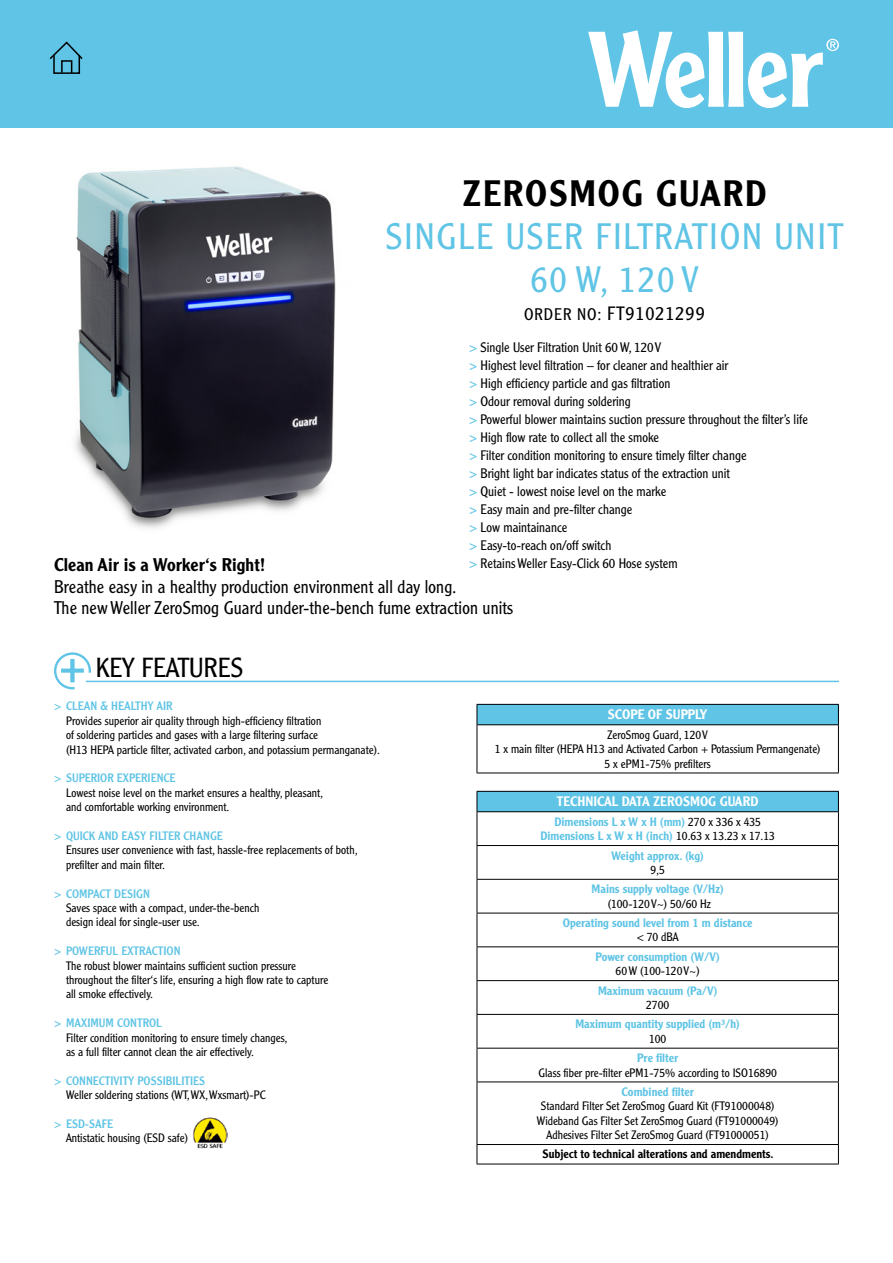
<style>
.page{position:relative;width:893px;height:1263px;background:#fff}
.page>*{position:absolute;margin:0;border:0;box-sizing:border-box;transform-origin:0 0}
.t1{font:300 36px/43.2px "Clearface Gothic LT Std";letter-spacing:.05em;color:#5fc4e5;text-align:center}
.t2{font:500 36px "Clearface Gothic LT Std";letter-spacing:.05em;color:#000}
.t3{font:300 27px "Clearface Gothic LT Std";color:#000}
.t4{font:300 18.9px "Clearface Gothic LT Std";letter-spacing:.05em;color:#000}
.t5{font:300 18px/21.6px "Clearface Gothic LT Std";letter-spacing:.005em;color:#000}
.t6{font:500 18px "Clearface Gothic LT Std";letter-spacing:.005em;color:#000}
.t7{font:300 13.5px/18px "Clearface Gothic LT Std";color:#000}
.t8{font:500 13.5px "Clearface Gothic LT Std";color:#fff}
.t9{font:300 12px/14.4px "Clearface Gothic LT Std";color:#000}
.t10{font:500 12px/14.4px "Clearface Gothic LT Std";color:#5fc4e5;text-align:center}
.t11{font:12px "Clearface Gothic LT Std";color:#5fc4e5}
.t12{font:500 12px "Clearface Gothic LT Std";color:#000}
.s1{font-size:16.5px}
.s2{font-weight:400;color:#5fc4e5}
.s3{font-weight:300;color:#000}
</style>
<div class="page">
<img style="left:75px;top:166px;width:261px;height:363px">
<div style="left:0;top:0;width:893px;height:128px;background:#5fc4e5"></div>
<svg style="left:588px;top:30px;width:251px;height:78px"></svg>
<svg style="left:49px;top:41px;width:34px;height:33px"></svg>
<div style="left:477px;top:791px;width:361px;height:21px;background:#5fc4e5"></div>
<hr style="left:477px;top:791px;width:362px;height:1px;background:#000">
<svg style="left:477px;top:792px;width:1px;height:19px"></svg>
<svg style="left:838px;top:792px;width:1px;height:19px"></svg>
<hr style="left:477px;top:811px;width:362px;height:1px;background:#000">
<hr style="left:477px;top:812px;width:1px;height:33px;background:#000">
<hr style="left:838px;top:812px;width:1px;height:33px;background:#000">
<hr style="left:477px;top:845px;width:362px;height:1px;background:#000">
<hr style="left:477px;top:846px;width:1px;height:33px;background:#000">
<hr style="left:838px;top:846px;width:1px;height:33px;background:#000">
<hr style="left:477px;top:879px;width:362px;height:1px;background:#000">
<hr style="left:477px;top:880px;width:1px;height:33px;background:#000">
<hr style="left:838px;top:880px;width:1px;height:33px;background:#000">
<hr style="left:477px;top:913px;width:362px;height:1px;background:#000">
<hr style="left:477px;top:913px;width:1px;height:33px;background:#000">
<hr style="left:838px;top:913px;width:1px;height:33px;background:#000">
<hr style="left:477px;top:946px;width:362px;height:1px;background:#000">
<hr style="left:477px;top:947px;width:1px;height:33px;background:#000">
<hr style="left:838px;top:947px;width:1px;height:33px;background:#000">
<hr style="left:477px;top:980px;width:362px;height:1px;background:#000">
<hr style="left:477px;top:981px;width:1px;height:33px;background:#000">
<hr style="left:838px;top:981px;width:1px;height:33px;background:#000">
<hr style="left:477px;top:1014px;width:362px;height:1px;background:#000">
<hr style="left:477px;top:1015px;width:1px;height:33px;background:#000">
<hr style="left:838px;top:1015px;width:1px;height:33px;background:#000">
<hr style="left:477px;top:1048px;width:362px;height:1px;background:#000">
<hr style="left:477px;top:1048px;width:1px;height:33px;background:#000">
<hr style="left:838px;top:1048px;width:1px;height:33px;background:#000">
<hr style="left:477px;top:1081px;width:362px;height:1px;background:#000">
<hr style="left:477px;top:1082px;width:1px;height:62px;background:#000">
<hr style="left:838px;top:1082px;width:1px;height:62px;background:#000">
<hr style="left:477px;top:1144px;width:362px;height:1px;background:#000">
<svg style="left:477px;top:1145px;width:1px;height:19px"></svg>
<svg style="left:838px;top:1145px;width:1px;height:19px"></svg>
<hr style="left:477px;top:1164px;width:362px;height:1px;background:#000">
<svg style="left:54px;top:652px;width:37px;height:37px"></svg>
<hr style="left:86px;top:681px;width:753px;height:1px;background:#5fc4e5">
<img style="left:193px;top:1117px;width:35px;height:32px">
<div style="left:477px;top:704px;width:361px;height:21px;background:#5fc4e5"></div>
<hr style="left:477px;top:704px;width:362px;height:1px;background:#000">
<svg style="left:477px;top:705px;width:1px;height:19px"></svg>
<svg style="left:838px;top:705px;width:1px;height:19px"></svg>
<hr style="left:477px;top:724px;width:362px;height:1px;background:#000">
<hr style="left:477px;top:725px;width:1px;height:48px;background:#000">
<hr style="left:838px;top:725px;width:1px;height:48px;background:#000">
<hr style="left:477px;top:773px;width:362px;height:1px;background:#000">
<h1 class="t2" style="left:463px;top:171px;width:305px">ZEROSMOG GUARD</h1>
<h1 class="t1" style="left:386px;top:215px;width:459px">SINGLE USER FILTRATION UNIT<br>60 W, 120 V</h1>
<h3 class="t4" style="left:524px;top:302px;width:182px"><span class="s1">ORDER NO:</span> FT91021299</h3>
<p class="t7" style="left:469px;top:338px;width:340px"><span class="s2">&gt;</span> Single User Filtration Unit 60 W, 120 V<br><span class="s2">&gt;</span> Highest level filtration – for cleaner and healthier air<br><span class="s2">&gt;</span> High efficiency particle and gas filtration<br><span class="s2">&gt;</span> Odour removal during soldering<br><span class="s2">&gt;</span> Powerful blower maintains suction pressure throughout the filter’s life <span class="s2">&gt;</span> High flow rate to collect all the smoke<br><span class="s2">&gt;</span> Filter condition monitoring to ensure timely filter change<br><span class="s2">&gt;</span> Bright light bar indicates status of the extraction unit<br><span class="s2">&gt;</span> Quiet - lowest noise level on the marke<br><span class="s2">&gt;</span> Easy main and pre-filter change<br><span class="s2">&gt;</span> Low maintainance<br><span class="s2">&gt;</span> Easy-to-reach on/off switch<br><span class="s2">&gt;</span> Retains Weller Easy-Click 60 Hose system</p>
<h3 class="t6" style="left:54px;top:553px;width:213px">Clean Air is a Worker‘s Right!</h3>
<h3 class="t5" style="left:54px;top:575px;width:461px">Breathe easy in a healthy production environment all day long.<br>The new Weller ZeroSmog Guard under-the-bench fume extraction units</h3>
<h2 class="t3" style="left:96px;top:651px;width:149px">KEY FEATURES</h2>
<p class="t11" style="left:54px;top:699px;width:120px">&gt; CLEAN &amp; HEALTHY AIR</p>
<p class="t9" style="left:66px;top:713px;width:315px">Provides superior air quality through high-efficiency filtration<br>of soldering particles and gases with a large filtering surface<br>(H13 HEPA particle filter, activated carbon, and potassium permanganate).</p>
<p class="t11" style="left:54px;top:771px;width:123px">&gt; SUPERIOR EXPERIENCE</p>
<p class="t9" style="left:66px;top:785px;width:259px">Lowest noise level on the market ensures a healthy, pleasant, and comfortable working environment.</p>
<p class="t11" style="left:54px;top:828px;width:170px">&gt; QUICK AND EASY FILTER CHANGE</p>
<p class="t9" style="left:66px;top:843px;width:293px">Ensures user convenience with fast, hassle-free replacements of both, prefilter and main filter.</p>
<p class="t11" style="left:54px;top:886px;width:97px">&gt; COMPACT DESIGN</p>
<p class="t9" style="left:66px;top:901px;width:195px">Saves space with a compact, under-the-bench design ideal for single-user use.</p>
<p class="t11" style="left:54px;top:943px;width:128px">&gt; POWERFUL EXTRACTION</p>
<p class="t9" style="left:66px;top:958px;width:264px">The robust blower maintains sufficient suction pressure throughout the filter‘s life, ensuring a high flow rate to capture all smoke effectively.</p>
<p class="t11" style="left:54px;top:1015px;width:109px">&gt; MAXIMUM CONTROL</p>
<p class="t9" style="left:66px;top:1030px;width:223px">Filter condition monitoring to ensure timely changes, as a full filter cannot clean the air effectively.</p>
<p class="t11" style="left:54px;top:1073px;width:153px">&gt; CONNECTIVITY POSSIBILITIES</p>
<p class="t9" style="left:66px;top:1088px;width:201px">Weller soldering stations (WT, WX, Wxsmart)-PC</p>
<p class="t11" style="left:54px;top:1116px;width:61px">&gt; ESD-SAFE</p>
<p class="t9" style="left:66px;top:1131px;width:123px">Antistatic housing (ESD safe)</p>
<p class="t8" style="left:608px;top:706px;width:101px">SCOPE OF SUPPLY</p>
<p class="t9" style="left:495px;top:727px;width:327px;text-align:center">ZeroSmog Guard, 120 V<br>1 x main filter (HEPA H13 and Activated Carbon + Potassium Permangenate)<br>5 x ePM1-75% prefilters</p>
<p class="t8" style="left:557px;top:793px;width:203px">TECHNICAL DATA ZEROSMOG GUARD</p>
<p class="t10" style="left:540px;top:814px;width:236px">Dimensions L x W x H (mm) <span class="s3">270 x 336 x 435<br></span>Dimensions L x W x H (inch) <span class="s3">10.63 x 13.23 x 17.13</span></p>
<p class="t10" style="left:611px;top:848px;width:94px">Weight approx. (kg)</p>
<p class="t9" style="left:650px;top:862px;width:16px">9,5</p>
<p class="t10" style="left:592px;top:882px;width:134px">Mains supply voltage (V/Hz)</p>
<p class="t9" style="left:608px;top:896px;width:105px">(100-120 V~) 50/60 Hz</p>
<p class="t10" style="left:563px;top:915px;width:191px">Operating sound level from 1 m distance</p>
<p class="t9" style="left:637px;top:930px;width:44px">&lt; 70 dBA</p>
<p class="t10" style="left:596px;top:949px;width:126px">Power consumption (W/V)</p>
<p class="t9" style="left:616px;top:964px;width:86px">60 W (100-120 V~)</p>
<p class="t10" style="left:598px;top:983px;width:121px">Maximum vacuum (Pa/V)</p>
<p class="t9" style="left:646px;top:997px;width:25px">2700</p>
<p class="t10" style="left:575px;top:1017px;width:166px">Maximum quantity supplied (m³/h)</p>
<p class="t9" style="left:649px;top:1031px;width:19px">100</p>
<p class="t10" style="left:637px;top:1050px;width:43px">Pre filter</p>
<p class="t9" style="left:539px;top:1065px;width:240px">Glass fiber pre-filter ePM1-75% according to ISO16890</p>
<p class="t10" style="left:621px;top:1084px;width:74px">Combined filter</p>
<p class="t9" style="left:537px;top:1099px;width:243px;text-align:center">Standard Filter Set ZeroSmog Guard Kit (FT91000048)<br>Wideband Gas Filter Set ZeroSmog Guard (FT91000049)<br>Adhesives Filter Set ZeroSmog Guard (FT91000051)</p>
<p class="t12" style="left:542px;top:1147px;width:232px">Subject to technical alterations and amendments.</p>
</div>
